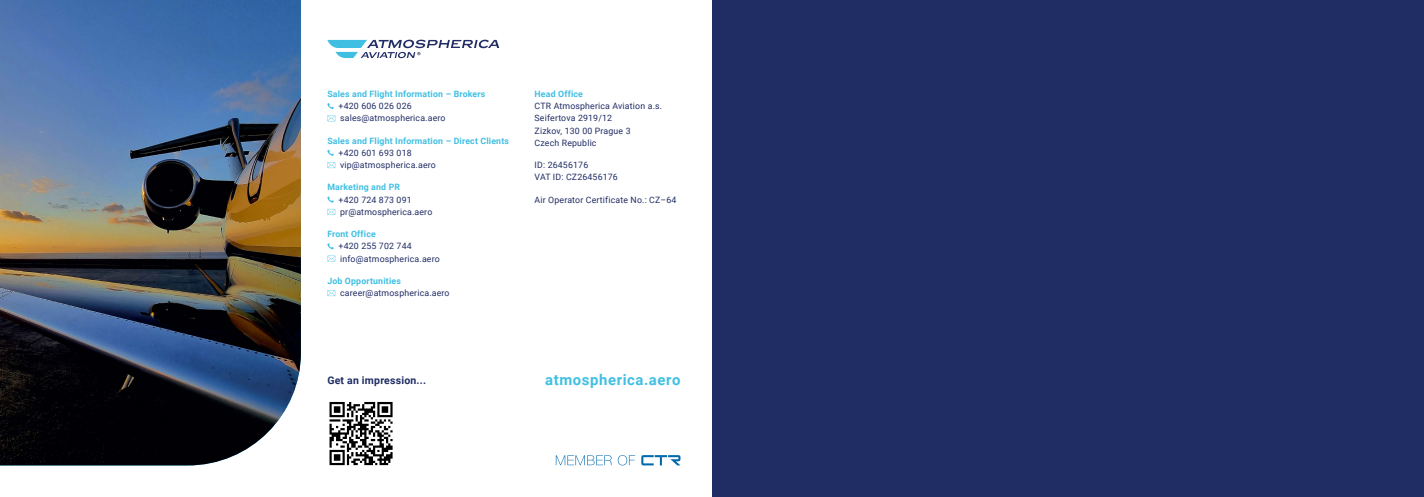
<style>
.page{position:relative;width:1424px;height:497px;background:#fff}
.page>*{position:absolute;margin:0;border:0;box-sizing:border-box;transform-origin:0 0}
.t1{font:700 14.88px "Roboto";letter-spacing:.04em;color:#40bfe3}
.t2{font:700 10.5px "Roboto";letter-spacing:.02em;color:#202c64}
.t3{font:8.75px/12.2px "Roboto";letter-spacing:.02em;color:#202c64}
.t4{font:700 8.75px "Roboto";letter-spacing:.02em;color:#40bfe3}
</style>
<div class="page">
<svg style="left:327px;top:40px;width:172px;height:18px"></svg>
<img style="left:0;top:0;width:301px;height:465px">
<svg style="left:327px;top:103px;width:7px;height:6px"></svg>
<svg style="left:327px;top:115px;width:8px;height:6px"></svg>
<svg style="left:327px;top:150px;width:7px;height:6px"></svg>
<svg style="left:327px;top:162px;width:8px;height:6px"></svg>
<svg style="left:327px;top:196px;width:7px;height:6px"></svg>
<svg style="left:327px;top:208px;width:8px;height:6px"></svg>
<svg style="left:327px;top:243px;width:7px;height:6px"></svg>
<svg style="left:327px;top:255px;width:8px;height:6px"></svg>
<svg style="left:327px;top:290px;width:8px;height:6px"></svg>
<svg style="left:556px;top:455px;width:79px;height:10px"></svg>
<svg style="left:641px;top:455px;width:39px;height:10px"></svg>
<div style="left:712px;top:0;width:712px;height:496px;background:#202c64"></div>
<div style="left:327px;top:399px;width:68px;height:67px;background:linear-gradient(to bottom,#fff,#fff)"></div>
<svg style="left:329px;top:401px;width:63px;height:63px"></svg>
<p class="t4" style="left:327px;top:87px;width:159px">Sales and Flight Information – Brokers</p>
<p class="t3" style="left:339px;top:99px;width:108px">+420 606 026 026 sales@atmospherica.aero</p>
<p class="t4" style="left:327px;top:134px;width:183px">Sales and Flight Information – Direct Clients</p>
<p class="t3" style="left:339px;top:146px;width:99px">+420 601 693 018 vip@atmospherica.aero</p>
<p class="t4" style="left:327px;top:181px;width:74px">Marketing and PR</p>
<p class="t3" style="left:339px;top:193px;width:95px">+420 724 873 091 pr@atmospherica.aero</p>
<p class="t4" style="left:327px;top:227px;width:50px">Front Office</p>
<p class="t3" style="left:339px;top:239px;width:103px">+420 255 702 744 info@atmospherica.aero</p>
<p class="t4" style="left:327px;top:274px;width:75px">Job Opportunities</p>
<p class="t3" style="left:340px;top:286px;width:111px">career@atmospherica.aero</p>
<p class="t4" style="left:535px;top:87px;width:50px">Head Office</p>
<p class="t3" style="left:535px;top:99px;width:129px">CTR Atmospherica Aviation a.s.<br>Seifertova 2919/12<br>Zizkov, 130 00 Prague 3<br>Czech Republic</p>
<p class="t3" style="left:535px;top:158px;width:85px">ID: 26456176<br>VAT ID: CZ26456176</p>
<p class="t3" style="left:535px;top:193px;width:143px">Air Operator Certificate No.: CZ–64</p>
<p class="t2" style="left:327px;top:373px;width:100px">Get an impression...</p>
<h1 class="t1" style="left:545px;top:368px;width:137px">atmospherica.aero</h1>
</div>
